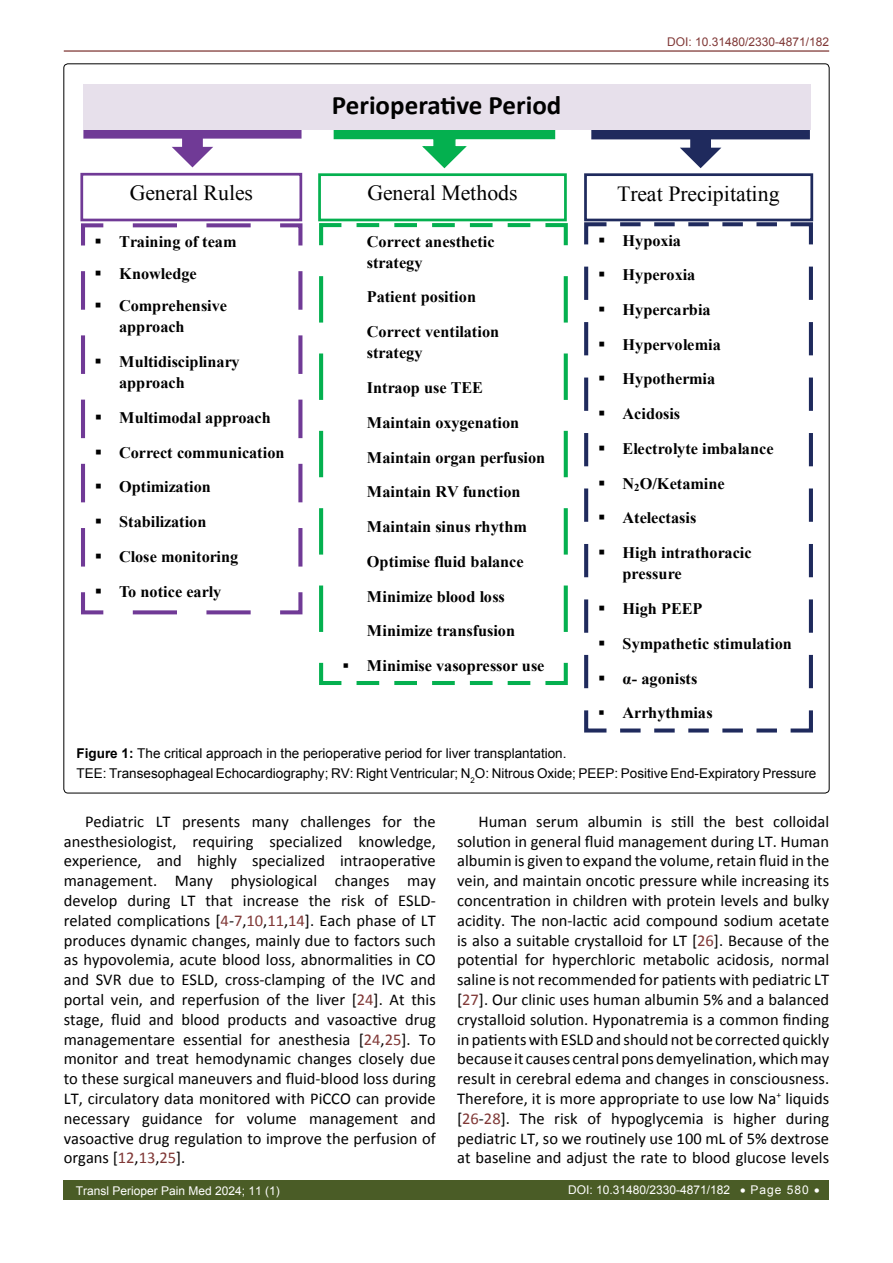
<style>
.page{position:relative;width:893px;height:1263px;background:#fff}
.page>*{position:absolute;margin:0;border:0;box-sizing:border-box;transform-origin:0 0}
.t1{font:700 26.7px "Calibri";color:#010101}
.t2{font:21.6px "Times New Roman";letter-spacing:-.005em;color:#010101}
.t3{font:16.5px/19.8px "Calibri";color:#000;text-align:justify}
.t4{font:700 16.05px/21px "Times New Roman";color:#010101}
.t5{font:13.5px/20.4px "Arial";color:#000}
.t6{font:12px "Arial";color:#fff}
.t7{font:12px "Arial";color:#803836}
.s1{color:#fff}
.s2{font-weight:700}
.s3{color:#803836}
</style>
<div class="page">
<hr style="left:64px;top:50px;width:765px;height:2px;background:#803836">
<div style="left:64px;top:1180px;width:765px;height:19px;background:#4a5c26"></div>
<svg style="left:83px;top:129px;width:219px;height:38px"></svg>
<svg style="left:333px;top:129px;width:223px;height:40px"></svg>
<svg style="left:591px;top:129px;width:219px;height:39px"></svg>
<svg style="left:80px;top:221px;width:27px;height:25px"></svg>
<svg style="left:81px;top:271px;width:4px;height:103px"></svg>
<svg style="left:81px;top:400px;width:4px;height:167px"></svg>
<svg style="left:81px;top:592px;width:23px;height:23px"></svg>
<svg style="left:133px;top:610px;width:118px;height:4px"></svg>
<svg style="left:280px;top:592px;width:23px;height:23px"></svg>
<svg style="left:298px;top:463px;width:4px;height:103px"></svg>
<svg style="left:298px;top:271px;width:4px;height:167px"></svg>
<svg style="left:276px;top:221px;width:27px;height:25px"></svg>
<svg style="left:132px;top:223px;width:119px;height:4px"></svg>
<svg style="left:584px;top:267px;width:4px;height:89px"></svg>
<svg style="left:584px;top:378px;width:4px;height:311px"></svg>
<svg style="left:584px;top:710px;width:23px;height:23px"></svg>
<svg style="left:620px;top:728px;width:55px;height:4px"></svg>
<svg style="left:688px;top:710px;width:125px;height:23px"></svg>
<svg style="left:809px;top:599px;width:4px;height:89px"></svg>
<svg style="left:809px;top:266px;width:4px;height:311px"></svg>
<svg style="left:786px;top:220px;width:28px;height:25px"></svg>
<svg style="left:722px;top:222px;width:55px;height:4px"></svg>
<svg style="left:584px;top:221px;width:125px;height:24px"></svg>
<svg style="left:319px;top:276px;width:4px;height:124px"></svg>
<svg style="left:319px;top:431px;width:4px;height:201px"></svg>
<svg style="left:319px;top:662px;width:23px;height:23px"></svg>
<svg style="left:357px;top:681px;width:60px;height:4px"></svg>
<svg style="left:432px;top:662px;width:136px;height:23px"></svg>
<svg style="left:564px;top:508px;width:4px;height:124px"></svg>
<svg style="left:564px;top:276px;width:4px;height:201px"></svg>
<svg style="left:541px;top:221px;width:27px;height:25px"></svg>
<svg style="left:469px;top:223px;width:61px;height:4px"></svg>
<svg style="left:318px;top:221px;width:137px;height:25px"></svg>
<div style="left:80px;top:173px;width:222px;height:48px;border:3px solid #703a96"></div>
<div style="left:318px;top:173px;width:249px;height:48px;border:3px solid #04b04f"></div>
<div style="left:584px;top:173px;width:229px;height:48px;border:3px solid #1f2a5d"></div>
<div style="left:83px;top:84px;width:727px;height:45px;background:#e7e0eb"></div>
<h1 class="t1" style="left:332px;top:89px;width:231px">Perioperative Period</h1>
<p class="t7" style="left:667px;top:34px;width:164px">DOI: 10.31480/2330-4871/182</p>
<h2 class="t2" style="left:130px;top:178px;width:125px">General Rules</h2>
<h2 class="t2" style="left:368px;top:178px;width:152px">General Methods</h2>
<h2 class="t2" style="left:617px;top:179px;width:164px">Treat Precipitating</h2>
<p class="t4" style="left:95px;top:231px;width:143px">▪ Training of team</p>
<p class="t4" style="left:95px;top:263px;width:104px">▪ Knowledge</p>
<p class="t4" style="left:119px;top:295px;width:110px;text-indent:-24px">▪ Comprehensive approach</p>
<p class="t4" style="left:119px;top:351px;width:122px;text-indent:-24px">▪ Multidisciplinary approach</p>
<p class="t4" style="left:95px;top:407px;width:178px">▪ Multimodal approach</p>
<p class="t4" style="left:95px;top:441px;width:191px">▪ Correct communication</p>
<p class="t4" style="left:95px;top:476px;width:118px">▪ Optimization</p>
<p class="t4" style="left:95px;top:511px;width:113px">▪ Stabilization</p>
<p class="t4" style="left:95px;top:545px;width:145px">▪ Close monitoring</p>
<p class="t4" style="left:95px;top:580px;width:128px">▪ To notice early</p>
<p class="t4" style="left:367px;top:231px;width:129px;text-indent:-24px"><span class="s1">▪</span> Correct anesthetic strategy</p>
<p class="t4" style="left:342px;top:286px;width:135px"><span class="s1">▪</span> Patient position</p>
<p class="t4" style="left:367px;top:321px;width:134px;text-indent:-24px"><span class="s1">▪</span> Correct ventilation strategy</p>
<p class="t4" style="left:342px;top:377px;width:142px"><span class="s1">▪</span> Intraop use TEE</p>
<p class="t4" style="left:342px;top:412px;width:178px"><span class="s1">▪</span> Maintain oxygenation</p>
<p class="t4" style="left:342px;top:446px;width:204px"><span class="s1">▪</span> Maintain organ perfusion</p>
<p class="t4" style="left:342px;top:481px;width:180px"><span class="s1">▪</span> Maintain RV function</p>
<p class="t4" style="left:342px;top:516px;width:186px"><span class="s1">▪</span> Maintain sinus rhythm</p>
<p class="t4" style="left:342px;top:551px;width:183px"><span class="s1">▪</span> Optimise fluid balance</p>
<p class="t4" style="left:342px;top:585px;width:164px"><span class="s1">▪</span> Minimize blood loss</p>
<p class="t4" style="left:342px;top:620px;width:174px"><span class="s1">▪</span> Minimize transfusion</p>
<p class="t4" style="left:342px;top:655px;width:203px">▪ Minimise vasopressor use</p>
<p class="t4" style="left:598px;top:229px;width:84px">▪ Hypoxia</p>
<p class="t4" style="left:598px;top:264px;width:99px">▪ Hyperoxia</p>
<p class="t4" style="left:598px;top:299px;width:114px">▪ Hypercarbia</p>
<p class="t4" style="left:598px;top:333px;width:124px">▪ Hypervolemia</p>
<p class="t4" style="left:598px;top:368px;width:119px">▪ Hypothermia</p>
<p class="t4" style="left:598px;top:403px;width:84px">▪ Acidosis</p>
<p class="t4" style="left:598px;top:438px;width:177px">▪ Electrolyte imbalance</p>
<p class="t4" style="left:598px;top:473px;width:128px">▪ N<sub>2</sub>O/Ketamine</p>
<p class="t4" style="left:598px;top:507px;width:100px">▪ Atelectasis</p>
<p class="t4" style="left:623px;top:542px;width:131px;text-indent:-24px">▪ High intrathoracic pressure</p>
<p class="t4" style="left:598px;top:598px;width:106px">▪ High PEEP</p>
<p class="t4" style="left:598px;top:633px;width:195px">▪ Sympathetic stimulation</p>
<p class="t4" style="left:598px;top:667px;width:101px">▪ α- agonists</p>
<p class="t4" style="left:598px;top:702px;width:116px">▪ Arrhythmias</p>
<p class="t5" style="left:77px;top:743px;width:741px"><span class="s2">Figure 1:</span> The critical approach in the perioperative period for liver transplantation.<br>TEE: Transesophageal Echocardiography; RV: Right Ventricular; N<sub>2</sub>O: Nitrous Oxide; PEEP: Positive End-Expiratory Pressure</p>
<p class="t3" style="left:457px;top:811px;width:374px;text-indent:21px">Human serum albumin is still the best colloidal solution in general fluid management during LT. Human albumin is given to expand the volume, retain fluid in the vein, and maintain oncotic pressure while increasing its concentration in children with protein levels and bulky acidity. The non-lactic acid compound sodium acetate is also a suitable crystalloid for LT [<span class="s3">26</span>]. Because of the potential for hyperchloric metabolic acidosis, normal saline is not recommended for patients with pediatric LT [<span class="s3">27</span>]. Our clinic uses human albumin 5% and a balanced crystalloid solution. Hyponatremia is a common finding in patients with ESLD and should not be corrected quickly because it causes central pons demyelination, which may result in cerebral edema and changes in consciousness.<br>Therefore, it is more appropriate to use low Na<sup>+</sup> liquids [<span class="s3">26</span>-<span class="s3">28</span>]. The risk of hypoglycemia is higher during pediatric LT, so we routinely use 100 mL of 5% dextrose at baseline and adjust the rate to blood glucose levels</p>
<p class="t3" style="left:64px;top:811px;width:374px;text-indent:21px">Pediatric LT presents many challenges for the anesthesiologist, requiring specialized knowledge, experience, and highly specialized intraoperative management. Many physiological changes may develop during LT that increase the risk of ESLD&shy;related complications [<span class="s3">4</span>-<span class="s3">7</span>,<span class="s3">10</span>,<span class="s3">11</span>,<span class="s3">14</span>]. Each phase of LT produces dynamic changes, mainly due to factors such as hypovolemia, acute blood loss, abnormalities in CO and SVR due to ESLD, cross-clamping of the IVC and portal vein, and reperfusion of the liver [<span class="s3">24</span>]. At this stage, fluid and blood products and vasoactive drug managementare essential for anesthesia [<span class="s3">24</span>,<span class="s3">25</span>]. To monitor and treat hemodynamic changes closely due to these surgical maneuvers and fluid-blood loss during LT, circulatory data monitored with PiCCO can provide necessary guidance for volume management and vasoactive drug regulation to improve the perfusion of organs [<span class="s3">12</span>,<span class="s3">13</span>,<span class="s3">25</span>].</p>
<p class="t6" style="left:76px;top:1183px;width:206px">Transl Perioper Pain Med 2024; 11 (1)</p>
<p class="t6" style="left:568px;top:1182px;width:253px">DOI: 10.31480/2330-4871/182 • Page 580 •</p>
</div>
